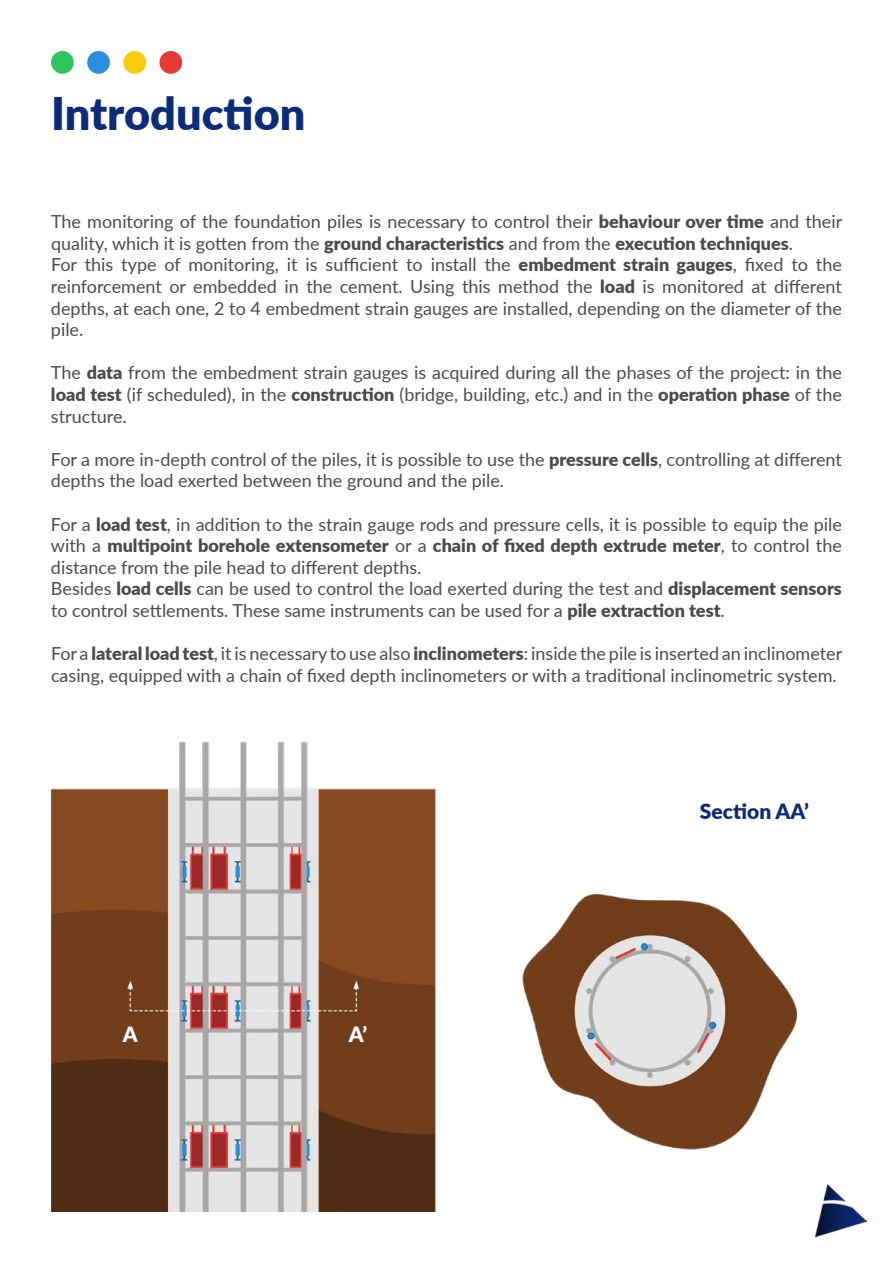
<style>
.page{position:relative;width:893px;height:1263px;background:#fff}
.page>*{position:absolute;margin:0;border:0;box-sizing:border-box;transform-origin:0 0}
.t1{font:900 45px "Lato";color:#0c2b79}
.t2{font:900 21px "Lato";color:#0c2b79}
.t3{font:900 21px "Lato";color:#fff}
.t4{font:18px/21.6px "Lato";color:#4b4b4b}
.t5{font:18px/21.6px "Lato";color:#4d4b4b}
.s1{font-weight:900}
</style>
<div class="page">
<img style="left:815px;top:1197px;width:52px;height:39px">
<img style="left:51px;top:741px;width:791px;height:471px">
<div style="left:51px;top:51px;width:23px;height:23px;background:#30c45d;border-radius:50%"></div>
<div style="left:87px;top:51px;width:23px;height:23px;background:#2b8ee0;border-radius:50%"></div>
<div style="left:123px;top:51px;width:23px;height:23px;background:#f9cb0b;border-radius:50%"></div>
<div style="left:159px;top:51px;width:23px;height:23px;background:#e53b36;border-radius:50%"></div>
<h1 class="t1" style="left:51px;top:86px;width:256px">Introduction</h1>
<p class="t4" style="left:51px;top:210px;width:793px">The monitoring of the foundation piles is necessary to control their <span class="s1">behaviour over time</span> and their quality, which it is gotten from the <span class="s1">ground characteristics</span> and from the <span class="s1">execution techniques</span>.<br>For this type of monitoring, it is sufficient to install the <span class="s1">embedment strain gauges</span>, fixed to the reinforcement or embedded in the cement. Using this method the <span class="s1">load</span> is monitored at different depths, at each one, 2 to 4 embedment strain gauges are installed, depending on the diameter of the pile.</p>
<p class="t4" style="left:51px;top:362px;width:792px;text-align:justify">The <span class="s1">data</span> from the embedment strain gauges is acquired during all the phases of the project: in the <span class="s1">load test</span> (if scheduled), in the <span class="s1">construction</span> (bridge, building, etc.) and in the <span class="s1">operation phase</span> of the structure.</p>
<p class="t4" style="left:51px;top:448px;width:792px">For a more in-depth control of the piles, it is possible to use the <span class="s1">pressure cells</span>, controlling at different depths the load exerted between the ground and the pile.</p>
<p class="t4" style="left:51px;top:513px;width:792px">For a <span class="s1">load test</span>, in addition to the strain gauge rods and pressure cells, it is possible to equip the pile with a <span class="s1">multipoint borehole extensometer</span> or a <span class="s1">chain of fixed depth extrude meter</span>, to control the distance from the pile head to different depths.<br>Besides <span class="s1">load cells</span> can be used to control the load exerted during the test and <span class="s1">displacement sensors </span>to control settlements. These same instruments can be used for a <span class="s1">pile extraction test</span>.</p>
<p class="t5" style="left:51px;top:642px;width:793px">For a <span class="s1">lateral load test</span>, it is necessary to use also <span class="s1">inclinometers</span>: inside the pile is inserted an inclinometer casing, equipped with a chain of fixed depth inclinometers or with a traditional inclinometric system.</p>
<p class="t3" style="left:123px;top:1021px;width:16px">A</p>
<p class="t3" style="left:349px;top:1021px;width:20px">A’</p>
<p class="t2" style="left:700px;top:799px;width:110px">Section AA’</p>
</div>
